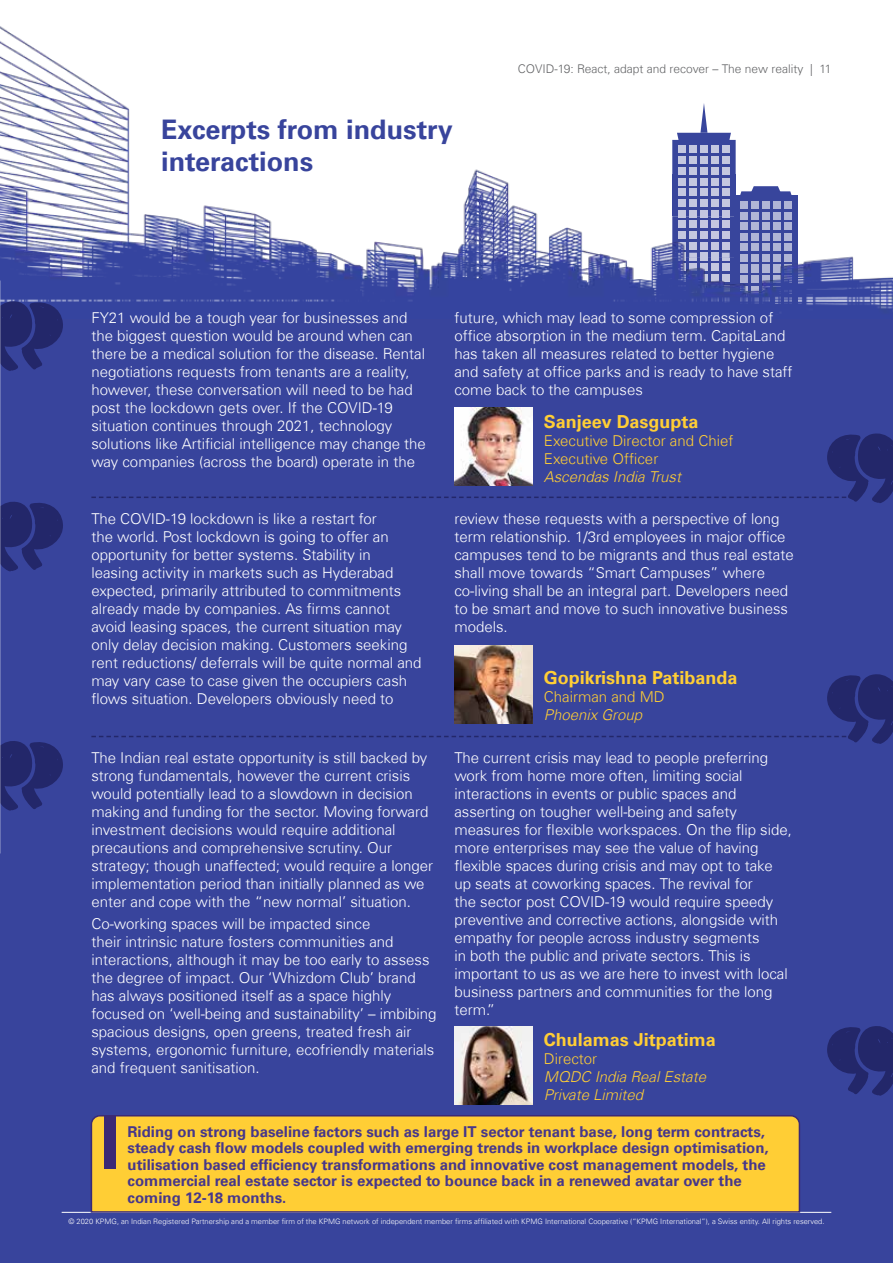
<style>
.page{position:relative;width:893px;height:1263px;background:#fff}
.page>*{position:absolute;margin:0;border:0;box-sizing:border-box;transform-origin:0 0}
.t1{font:700 27px/32.4px "Universfor KPMG";color:#38449c}
.t2{font:700 18px "Universfor KPMG";color:#ffce35}
.t3{font:300 15px/18px "Universfor KPMG";color:#fff}
.t4{font:700 15px/16.5px "Universfor KPMG";color:#47378a}
.t5{font:italic 300 15px/18px "Universfor KPMG";color:#ffce35}
.t6{font:300 15px/18px "Universfor KPMG";color:#ffce35}
.t7{font:300 12px "Universfor KPMG";color:#636466}
.t8{font:300 7.5px "Universfor KPMG";color:#fff}
</style>
<div class="page">
<img style="left:0;top:26px;width:893px;height:294px">
<div style="left:0;top:320px;width:893px;height:943px;background:#38449c"></div>
<hr style="left:62px;top:1212px;width:769px;height:1px;background:#fff">
<svg style="left:0;top:298px;width:64px;height:73px"></svg>
<div style="left:90px;top:1115px;width:711px;height:98px;background:#ffce35"></div>
<svg style="left:0;top:498px;width:63px;height:74px"></svg>
<svg style="left:0;top:737px;width:63px;height:74px"></svg>
<svg style="left:827px;top:1026px;width:66px;height:70px"></svg>
<img style="left:454px;top:407px;width:79px;height:23px">
<img style="left:454px;top:645px;width:79px;height:26px">
<img style="left:454px;top:1026px;width:79px;height:78px">
<svg style="left:91px;top:430px;width:802px;height:73px"></svg>
<svg style="left:91px;top:671px;width:802px;height:73px"></svg>
<div style="left:104px;top:1115px;width:11px;height:53px;background:#3b2a75"></div>
<h1 class="t1" style="left:161px;top:113px;width:293px">Excerpts from industry interactions</h1>
<p class="t7" style="left:518px;top:61px;width:315px">COVID-19: React, adapt and recover – The new reality | 11</p>
<p class="t3" style="left:91px;top:309px;width:336px">FY21 would be a tough year for businesses and the biggest question would be around when can there be a medical solution for the disease. Rental negotiations requests from tenants are a reality, however, these conversation will need to be had post the lockdown gets over. If the COVID-19 situation continues through 2021, technology solutions like Artificial intelligence may change the way companies (across the board) operate in the</p>
<p class="t3" style="left:454px;top:309px;width:340px">future, which may lead to some compression of office absorption in the medium term. CapitaLand has taken all measures related to better hygiene and safety at office parks and is ready to have staff come back to the campuses</p>
<p class="t2" style="left:544px;top:410px;width:156px">Sanjeev Dasgupta</p>
<p class="t6" style="left:544px;top:431px;width:191px">Executive Director and Chief<br>Executive Officer</p>
<p class="t5" style="left:544px;top:467px;width:139px">Ascendas India Trust</p>
<p class="t3" style="left:91px;top:509px;width:332px">The COVID-19 lockdown is like a restart for<br>the world. Post lockdown is going to offer an opportunity for better systems. Stability in<br>leasing activity in markets such as Hyderabad expected, primarily attributed to commitments already made by companies. As firms cannot avoid leasing spaces, the current situation may only delay decision making. Customers seeking rent reductions/ deferrals will be quite normal and may vary case to case given the occupiers cash flows situation. Developers obviously need to</p>
<p class="t3" style="left:454px;top:509px;width:341px">review these requests with a perspective of long term relationship. 1/3rd employees in major office campuses tend to be migrants and thus real estate shall move towards “Smart Campuses” where co-living shall be an integral part. Developers need to be smart and move to such innovative business models.</p>
<p class="t2" style="left:544px;top:667px;width:195px">Gopikrishna Patibanda</p>
<p class="t6" style="left:544px;top:687px;width:122px">Chairman and MD</p>
<p class="t5" style="left:544px;top:705px;width:100px">Phoenix Group</p>
<p class="t3" style="left:91px;top:748px;width:343px">The Indian real estate opportunity is still backed by strong fundamentals, however the current crisis would potentially lead to a slowdown in decision making and funding for the sector. Moving forward investment decisions would require additional precautions and comprehensive scrutiny. Our strategy; though unaffected; would require a longer implementation period than initially planned as we enter and cope with the “new normal’ situation.</p>
<p class="t3" style="left:91px;top:915px;width:346px">Co-working spaces will be impacted since<br>their intrinsic nature fosters communities and interactions, although it may be too early to assess the degree of impact. Our ‘Whizdom Club’ brand has always positioned itself as a space highly focused on ‘well-being and sustainability’ – imbibing spacious designs, open greens, treated fresh air systems, ergonomic furniture, ecofriendly materials and frequent sanitisation.</p>
<p class="t3" style="left:454px;top:748px;width:339px">The current crisis may lead to people preferring work from home more often, limiting social interactions in events or public spaces and asserting on tougher well-being and safety measures for flexible workspaces. On the flip side, more enterprises may see the value of having flexible spaces during crisis and may opt to take up seats at coworking spaces. The revival for<br>the sector post COVID-19 would require speedy preventive and corrective actions, alongside with empathy for people across industry segments<br>in both the public and private sectors. This is important to us as we are here to invest with local business partners and communities for the long term.”</p>
<p class="t2" style="left:544px;top:1029px;width:173px">Chulamas Jitpatima</p>
<p class="t6" style="left:544px;top:1050px;width:55px">Director</p>
<p class="t5" style="left:544px;top:1068px;width:164px">MQDC India Real Estate<br>Private Limited</p>
<p class="t4" style="left:128px;top:1123px;width:643px">Riding on strong baseline factors such as large IT sector tenant base, long term contracts, steady cash flow models coupled with emerging trends in workplace design optimisation, utilisation based efficiency transformations and innovative cost management models, the commercial real estate sector is expected to bounce back in a renewed avatar over the coming 12-18 months.</p>
<p class="t8" style="left:69px;top:1216px;width:757px">© 2020 KPMG, an Indian Registered Partnership and a member firm of the KPMG network of independent member firms affiliated with KPMG International Cooperative (“KPMG International”), a Swiss entity. All rights reserved.</p>
</div>
